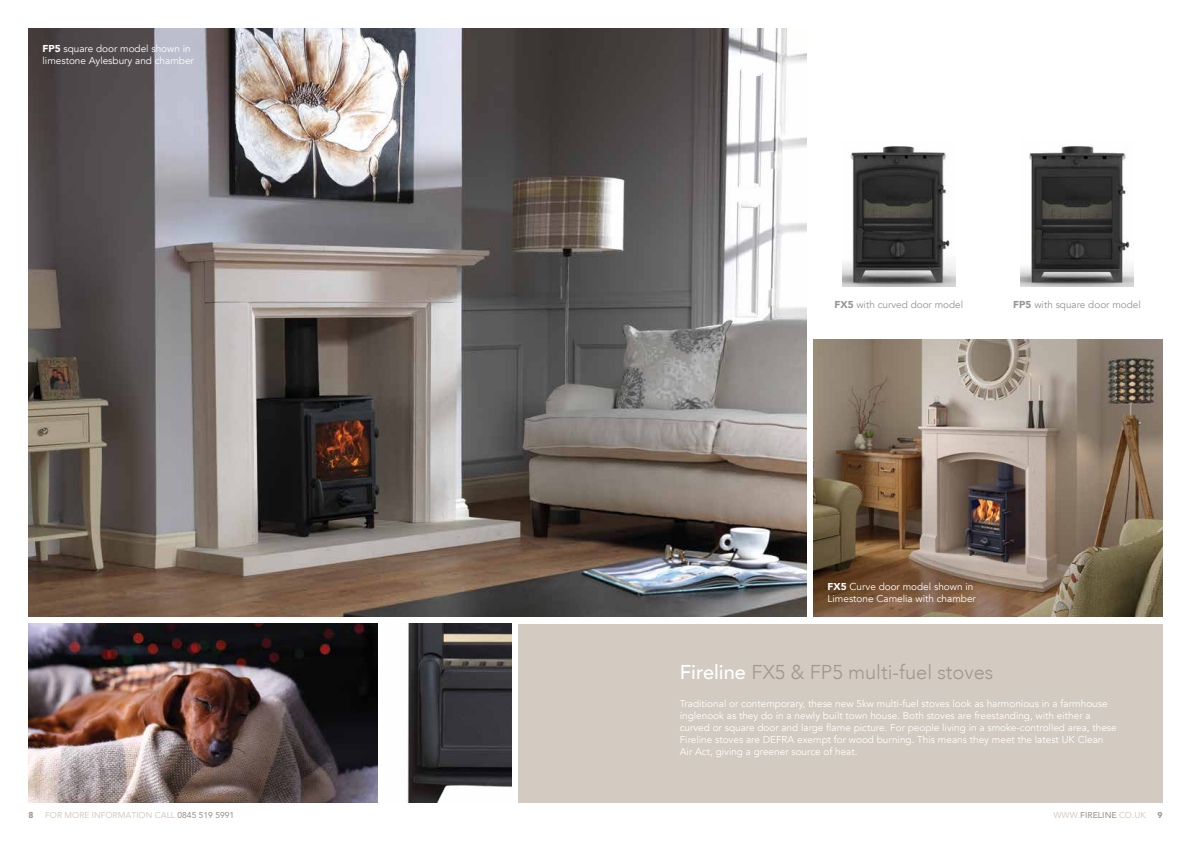
<style>
.page{position:relative;width:1191px;height:842px;background:#fff}
.page>*{position:absolute;margin:0;border:0;box-sizing:border-box;transform-origin:0 0}
.t1{font:300 20px "Avenir";color:#a0978e}
.t2{font:10px/12px "Avenir";color:#fff}
.t3{font:10px "Avenir";color:#949494}
.t4{font:8.5px "Avenir";color:#d3cac1}
.t5{font:900 8.5px "Avenir";color:#a0978e}
.s1{font-weight:900}
.s2{font-weight:500;color:#fff}
.s3{font-weight:500;color:#a0978e}
</style>
<div class="page">
<div style="left:518px;top:624px;width:644px;height:178px;background:#d3cac1"></div>
<img style="left:813px;top:340px;width:349px;height:277px">
<img style="left:28px;top:28px;width:778px;height:589px">
<img style="left:28px;top:624px;width:349px;height:178px">
<img style="left:842px;top:146px;width:113px;height:140px">
<img style="left:1020px;top:146px;width:113px;height:140px">
<img style="left:407px;top:624px;width:104px;height:178px">
<p class="t2" style="left:43px;top:43px;width:153px"><span class="s1">FP5</span> square door model shown in limestone Aylesbury and chamber</p>
<p class="t3" style="left:834px;top:298px;width:130px"><span class="s1">FX5</span> with curved door model</p>
<p class="t3" style="left:1013px;top:298px;width:129px"><span class="s1">FP5</span> with square door model</p>
<p class="t2" style="left:827px;top:581px;width:150px"><span class="s1">FX5</span> Curve door model shown in<br>Limestone Camelia with chamber</p>
<h1 class="t1" style="left:679px;top:660px;width:315px"><span class="s2">Fireline</span> FX5 &amp; FP5 multi-fuel stoves</h1>
<p class="t2" style="left:679px;top:698px;width:438px">Traditional or contemporary, these new 5kw multi-fuel stoves look as harmonious in a farmhouse inglenook as they do in a newly built town house. Both stoves are freestanding, with either a curved or square door and large flame picture. For people living in a smoke-controlled area, these Fireline stoves are DEFRA exempt for wood burning. This means they meet the latest UK Clean Air Act, giving a greener source of heat.</p>
<p class="t5" style="left:28px;top:808px;width:7px">8</p>
<p class="t4" style="left:45px;top:808px;width:190px">FOR MORE INFORMATION CALL <span class="s3">0845 519 5991</span></p>
<p class="t4" style="left:1053px;top:808px;width:94px">WWW.<span class="s3">FIRELINE</span>.CO.UK</p>
<p class="t5" style="left:1157px;top:808px;width:7px">9</p>
</div>
